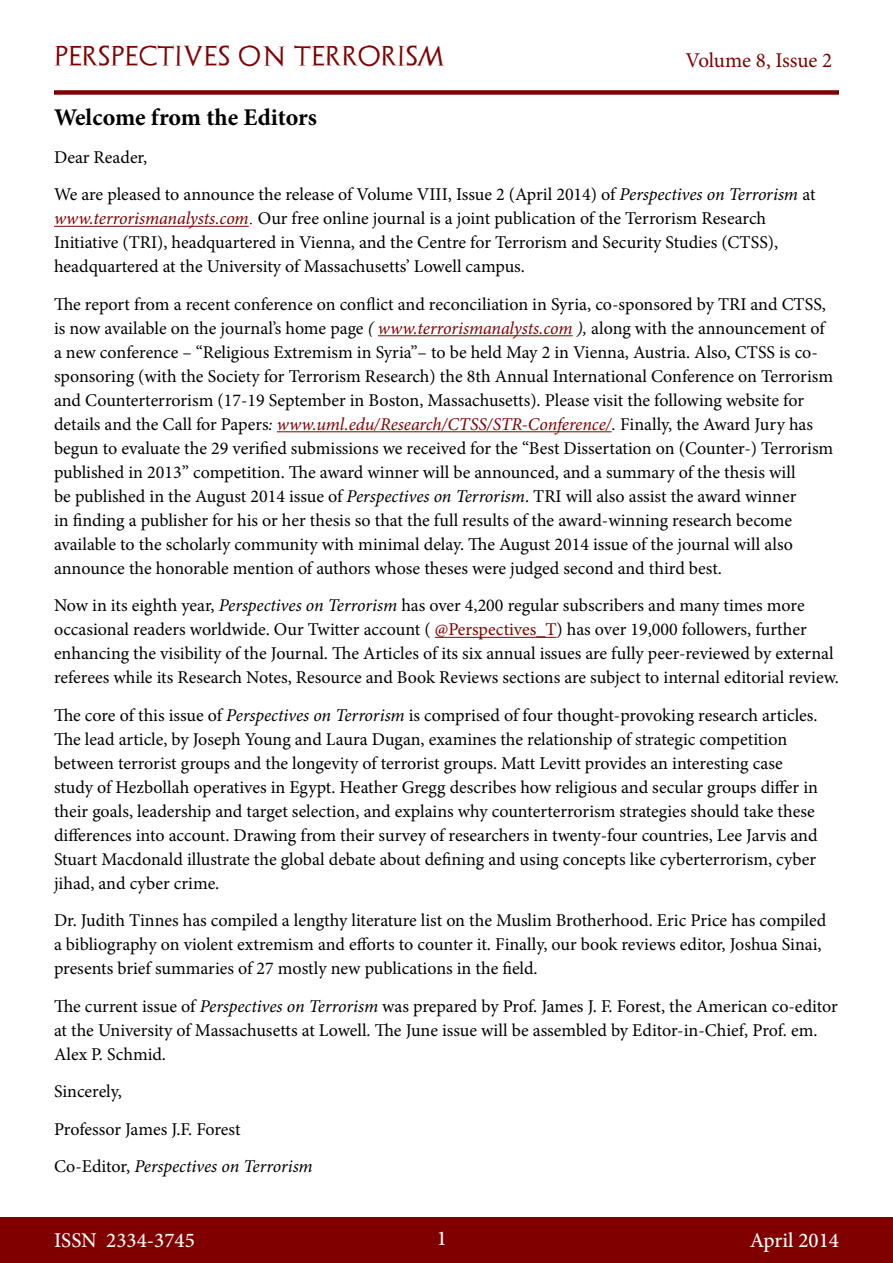
<style>
.page{position:relative;width:893px;height:1263px;background:#fff}
.page>*{position:absolute;margin:0;border:0;box-sizing:border-box;transform-origin:0 0}
.t1{font:700 24px "Minion Pro";color:#000}
.t2{font:500 21px "Minion Pro";color:#fff}
.t3{font:21px "Archeologicaps";letter-spacing:.045em;color:#800000}
.t4{font:21px "Minion Pro";letter-spacing:-.005em;color:#800000}
.t5{font:18px/24px "Minion Pro";color:#000}
.s1{font-style:italic}
.s2{font-style:italic;color:#800000}
.s3{font-family:"Times New Roman"}
.s4{color:#800000}
</style>
<div class="page">
<div style="left:0;top:1217px;width:893px;height:46px;background:#800000"></div>
<div style="left:54px;top:90px;width:785px;height:5px;background:#800000"></div>
<hr style="left:54px;top:226px;width:195px;height:1px;background:#800000">
<hr style="left:378px;top:335px;width:195px;height:1px;background:#800000">
<hr style="left:277px;top:431px;width:335px;height:1px;background:#800000">
<hr style="left:435px;top:637px;width:121px;height:1px;background:#800000">
<p class="t3" style="left:54px;top:43px;width:392px">PERSPECTIVES ON TERRORISM</p>
<p class="t4" style="left:686px;top:46px;width:148px">Volume 8, Issue 2</p>
<h1 class="t1" style="left:54px;top:101px;width:264px">Welcome from the Editors</h1>
<p class="t5" style="left:54px;top:139px;width:763px;line-height:37.5px">Dear Reader,<br>We are pleased to announce the release of Volume VIII, Issue 2 (April 2014) of <span class="s1">Perspectives on Terrorism</span> at</p>
<p class="t5" style="left:54px;top:207px;width:726px"><span class="s2">www.terrorismanalysts.com</span><span class="s3">.</span> Our free online journal is a joint publication of the Terrorism Research<br>Initiative (TRI), headquartered in Vienna, and the Centre for Terrorism and Security Studies (CTSS), headquartered at the University of Massachusetts’ Lowell campus.</p>
<p class="t5" style="left:54px;top:292px;width:781px">The report from a recent conference on conflict and reconciliation in Syria, co-sponsored by TRI and CTSS, is now available on the journal’s home page <span class="s1">(</span> <span class="s2">www.terrorismanalysts.com</span> <span class="s1">),</span> along with the announcement of a new conference – “Religious Extremism in Syria”– to be held May 2 in Vienna, Austria. Also, CTSS is co&shy;sponsoring (with the Society for Terrorism Research) the 8th Annual International Conference on Terrorism and Counterterrorism (17-19 September in Boston, Massachusetts). Please visit the following website for details and the Call for Papers<span class="s1">:</span> <span class="s2">www.uml.edu/Research/CTSS/STR-Conference/</span><span class="s1">.</span> Finally, the Award Jury has begun to evaluate the 29 verified submissions we received for the “Best Dissertation on (Counter-) Terrorism published in 2013” competition. The award winner will be announced, and a summary of the thesis will<br>be published in the August 2014 issue of <span class="s1">Perspectives on Terrorism</span>. TRI will also assist the award winner<br>in finding a publisher for his or her thesis so that the full results of the award-winning research become available to the scholarly community with minimal delay. The August 2014 issue of the journal will also announce the honorable mention of authors whose theses were judged second and third best.</p>
<p class="t5" style="left:54px;top:594px;width:786px">Now in its eighth year, <span class="s1">Perspectives on Terrorism</span> has over 4,200 regular subscribers and many times more occasional readers worldwide. Our Twitter account ( <span class="s4">@Perspectives_T</span>) has over 19,000 followers, further enhancing the visibility of the Journal. The Articles of its six annual issues are fully peer-reviewed by external referees while its Research Notes, Resource and Book Reviews sections are subject to internal editorial review.</p>
<p class="t5" style="left:54px;top:703px;width:765px">The core of this issue of <span class="s1">Perspectives on Terrorism</span> is comprised of four thought-provoking research articles.<br>The lead article, by Joseph Young and Laura Dugan, examines the relationship of strategic competition between terrorist groups and the longevity of terrorist groups. Matt Levitt provides an interesting case study of Hezbollah operatives in Egypt. Heather Gregg describes how religious and secular groups differ in their goals, leadership and target selection, and explains why counterterrorism strategies should take these differences into account. Drawing from their survey of researchers in twenty-four countries, Lee Jarvis and Stuart Macdonald illustrate the global debate about defining and using concepts like cyberterrorism, cyber jihad, and cyber crime.</p>
<p class="t5" style="left:54px;top:909px;width:774px">Dr. Judith Tinnes has compiled a lengthy literature list on the Muslim Brotherhood. Eric Price has compiled a bibliography on violent extremism and efforts to counter it. Finally, our book reviews editor, Joshua Sinai, presents brief summaries of 27 mostly new publications in the field.</p>
<p class="t5" style="left:54px;top:994px;width:785px">The current issue of <span class="s1">Perspectives on Terrorism</span> was prepared by Prof. James J. F. Forest, the American co-editor at the University of Massachusetts at Lowell. The June issue will be assembled by Editor-in-Chief, Prof. em.<br>Alex P. Schmid.</p>
<p class="t5" style="left:54px;top:1073px;width:260px;line-height:37.5px">Sincerely,<br>Professor James J.F. Forest<br>Co-Editor, <span class="s1">Perspectives on Terrorism</span></p>
<p class="t2" style="left:54px;top:1226px;width:142px">ISSN 2334-3745</p>
<p class="t2" style="left:437px;top:1224px;width:12px">1</p>
<p class="t2" style="left:750px;top:1226px;width:91px">April 2014</p>
</div>
